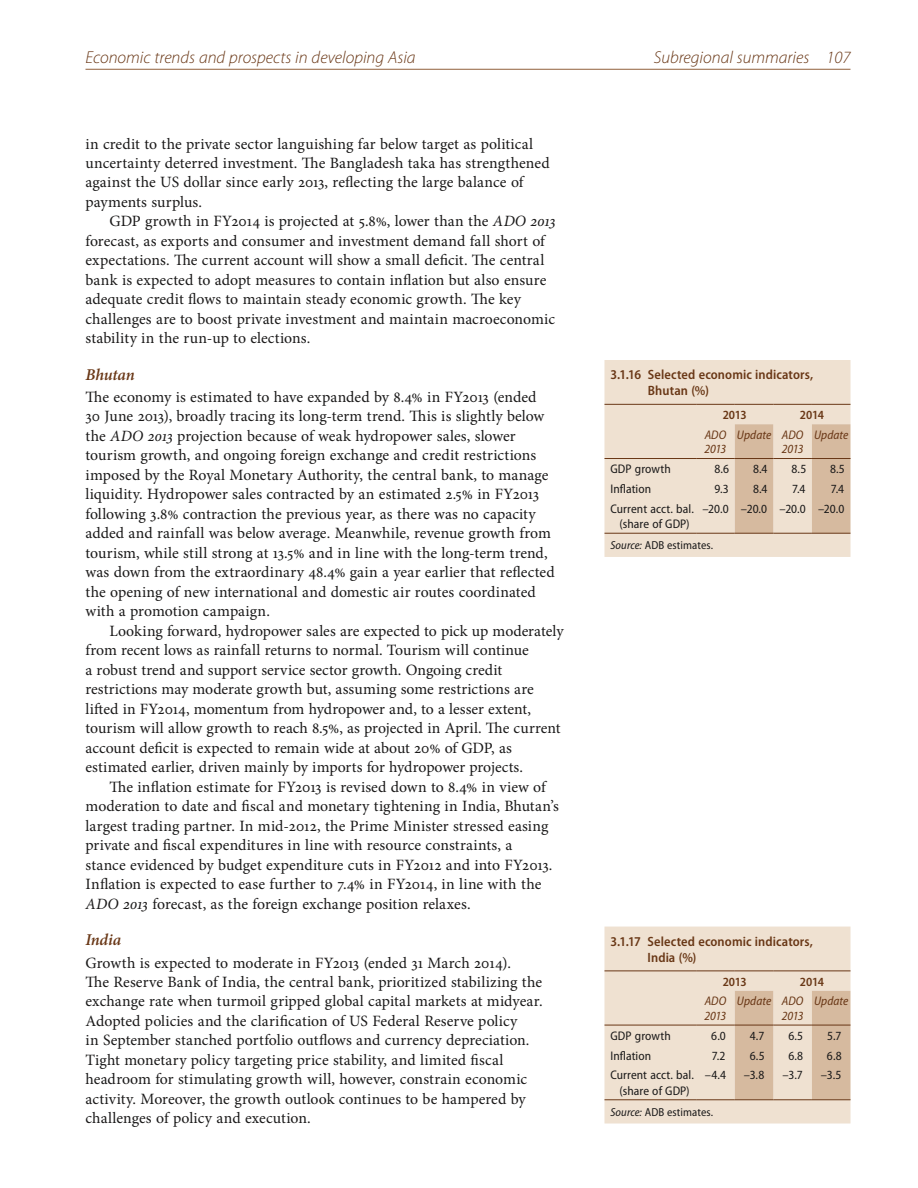
<style>
.page{position:relative;width:918px;height:1188px;background:#fff}
.page>*{position:absolute;margin:0;border:0;box-sizing:border-box;transform-origin:0 0}
.t1{font:italic 300 17.25px "Myriad Pro";color:#693716}
.t2{font:italic 600 16.5px "Minion Pro";letter-spacing:-.01em;color:#693716}
.t3{font:15.75px/19.5px "Minion Pro";letter-spacing:.005em;color:#1a1919}
.t4{font:600 semi-condensed 13.5px/16.2px "Myriad Pro";letter-spacing:.01em;color:#693716}
.t5{font:semi-condensed 12.6px/15px "Myriad Pro";letter-spacing:.005em;color:#1a1919;text-align:center}
.t6{font:italic semi-condensed 12.6px/14.4px "Myriad Pro";color:#693716}
.t7{font:600 semi-condensed 12.6px "Myriad Pro";letter-spacing:-.025em;color:#693716}
.t8{font:semi-condensed 11.7px "Myriad Pro";letter-spacing:.01em;color:#1a1919}
.s1{font-style:italic}
</style>
<div class="page">
<hr style="left:86px;top:69px;width:764px;height:1px;background:#905f3a">
<div style="left:604px;top:360px;width:246px;height:197px;background:#efe1d1"></div>
<div style="left:735px;top:424px;width:38px;height:109px;background:#d6ba9f"></div>
<div style="left:812px;top:424px;width:38px;height:109px;background:#d6ba9f"></div>
<hr style="left:604px;top:404px;width:92px;height:1px;background:#693716">
<hr style="left:696px;top:404px;width:39px;height:1px;background:#693716">
<hr style="left:735px;top:404px;width:38px;height:1px;background:#693716">
<hr style="left:773px;top:404px;width:39px;height:1px;background:#693716">
<hr style="left:812px;top:404px;width:39px;height:1px;background:#693716">
<hr style="left:604px;top:458px;width:92px;height:1px;background:#693716">
<hr style="left:696px;top:458px;width:39px;height:1px;background:#693716">
<hr style="left:735px;top:458px;width:38px;height:1px;background:#693716">
<hr style="left:773px;top:458px;width:39px;height:1px;background:#693716">
<hr style="left:812px;top:458px;width:39px;height:1px;background:#693716">
<hr style="left:604px;top:533px;width:92px;height:1px;background:#693716">
<hr style="left:696px;top:533px;width:39px;height:1px;background:#693716">
<hr style="left:735px;top:533px;width:38px;height:1px;background:#693716">
<hr style="left:773px;top:533px;width:39px;height:1px;background:#693716">
<hr style="left:812px;top:533px;width:39px;height:1px;background:#693716">
<div style="left:604px;top:927px;width:246px;height:197px;background:#efe1d1"></div>
<div style="left:735px;top:991px;width:38px;height:108px;background:#d6ba9f"></div>
<div style="left:812px;top:991px;width:38px;height:108px;background:#d6ba9f"></div>
<hr style="left:604px;top:971px;width:92px;height:1px;background:#693716">
<hr style="left:696px;top:971px;width:39px;height:1px;background:#693716">
<hr style="left:735px;top:971px;width:38px;height:1px;background:#693716">
<hr style="left:773px;top:971px;width:39px;height:1px;background:#693716">
<hr style="left:812px;top:971px;width:39px;height:1px;background:#693716">
<hr style="left:604px;top:1025px;width:92px;height:1px;background:#693716">
<hr style="left:696px;top:1025px;width:39px;height:1px;background:#693716">
<hr style="left:735px;top:1025px;width:38px;height:1px;background:#693716">
<hr style="left:773px;top:1025px;width:39px;height:1px;background:#693716">
<hr style="left:812px;top:1025px;width:39px;height:1px;background:#693716">
<hr style="left:604px;top:1099px;width:92px;height:1px;background:#693716">
<hr style="left:696px;top:1099px;width:39px;height:1px;background:#693716">
<hr style="left:735px;top:1099px;width:38px;height:1px;background:#693716">
<hr style="left:773px;top:1099px;width:39px;height:1px;background:#693716">
<hr style="left:812px;top:1099px;width:39px;height:1px;background:#693716">
<p class="t1" style="left:86px;top:48px;width:332px">Economic trends and prospects in developing Asia</p>
<p class="t1" style="left:654px;top:48px;width:198px">Subregional summaries 107</p>
<p class="t3" style="left:86px;top:134px;width:466px">in credit to the private sector languishing far below target as political uncertainty deterred investment. The Bangladesh taka has strengthened against the US dollar since early 2013, reflecting the large balance of payments surplus.</p>
<p class="t3" style="left:86px;top:212px;width:472px;text-indent:24px">GDP growth in FY2014 is projected at 5.8%, lower than the <span class="s1">ADO 2013 </span>forecast, as exports and consumer and investment demand fall short of expectations. The current account will show a small deficit. The central bank is expected to adopt measures to contain inflation but also ensure adequate credit flows to maintain steady economic growth. The key challenges are to boost private investment and maintain macroeconomic stability in the run-up to elections.</p>
<p class="t2" style="left:86px;top:363px;width:51px">Bhutan</p>
<p class="t3" style="left:86px;top:387px;width:471px">The economy is estimated to have expanded by 8.4% in FY2013 (ended 30 June 2013), broadly tracing its long-term trend. This is slightly below the <span class="s1">ADO 2013</span> projection because of weak hydropower sales, slower tourism growth, and ongoing foreign exchange and credit restrictions imposed by the Royal Monetary Authority, the central bank, to manage liquidity. Hydropower sales contracted by an estimated 2.5% in FY2013 following 3.8% contraction the previous year, as there was no capacity added and rainfall was below average. Meanwhile, revenue growth from tourism, while still strong at 13.5% and in line with the long-term trend, was down from the extraordinary 48.4% gain a year earlier that reflected the opening of new international and domestic air routes coordinated with a promotion campaign.</p>
<p class="t3" style="left:86px;top:621px;width:480px;text-indent:24px">Looking forward, hydropower sales are expected to pick up moderately from recent lows as rainfall returns to normal. Tourism will continue<br>a robust trend and support service sector growth. Ongoing credit restrictions may moderate growth but, assuming some restrictions are lifted in FY2014, momentum from hydropower and, to a lesser extent, tourism will allow growth to reach 8.5%, as projected in April. The current account deficit is expected to remain wide at about 20% of GDP, as estimated earlier, driven mainly by imports for hydropower projects.</p>
<p class="t3" style="left:86px;top:777px;width:475px;text-indent:24px">The inflation estimate for FY2013 is revised down to 8.4% in view of moderation to date and fiscal and monetary tightening in India, Bhutan’s largest trading partner. In mid-2012, the Prime Minister stressed easing private and fiscal expenditures in line with resource constraints, a<br>stance evidenced by budget expenditure cuts in FY2012 and into FY2013.<br>Inflation is expected to ease further to 7.4% in FY2014, in line with the <span class="s1">ADO 2013</span> forecast, as the foreign exchange position relaxes.</p>
<p class="t2" style="left:86px;top:928px;width:37px">India</p>
<p class="t3" style="left:86px;top:953px;width:459px">Growth is expected to moderate in FY2013 (ended 31 March 2014).<br>The Reserve Bank of India, the central bank, prioritized stabilizing the exchange rate when turmoil gripped global capital markets at midyear.<br>Adopted policies and the clarification of US Federal Reserve policy<br>in September stanched portfolio outflows and currency depreciation.<br>Tight monetary policy targeting price stability, and limited fiscal headroom for stimulating growth will, however, constrain economic activity. Moreover, the growth outlook continues to be hampered by challenges of policy and execution.</p>
<p class="t4" style="left:648px;top:367px;width:167px;text-indent:-37px">3.1.16 Selected economic indicators,<br>Bhutan (%)</p>
<p class="t7" style="left:723px;top:408px;width:26px">2013</p>
<p class="t7" style="left:800px;top:408px;width:26px">2014</p>
<p class="t6" style="left:705px;top:428px;width:23px">ADO<br>2013</p>
<p class="t6" style="left:737px;top:428px;width:68px;text-align:right">Update ADO<br>2013</p>
<p class="t6" style="left:814px;top:428px;width:36px">Update</p>
<p class="t5" style="left:610px;top:462px;width:62px">GDP growth</p>
<p class="t5" style="left:714px;top:462px;width:16px">8.6</p>
<p class="t5" style="left:753px;top:462px;width:16px">8.4</p>
<p class="t5" style="left:791px;top:462px;width:16px">8.5</p>
<p class="t5" style="left:830px;top:462px;width:16px">8.5</p>
<p class="t5" style="left:610px;top:482px;width:42px">Inflation</p>
<p class="t5" style="left:715px;top:482px;width:16px">9.3</p>
<p class="t5" style="left:753px;top:482px;width:16px">8.4</p>
<p class="t5" style="left:792px;top:482px;width:15px">7.4</p>
<p class="t5" style="left:831px;top:482px;width:15px">7.4</p>
<p class="t5" style="left:611px;top:501px;width:85px">Current acct. bal. (share of GDP)</p>
<p class="t5" style="left:702px;top:501px;width:143px">–20.0 –20.0 –20.0 –20.0</p>
<p class="t8" style="left:610px;top:539px;width:104px"><span class="s1">Source:</span> ADB estimates.</p>
<p class="t4" style="left:648px;top:933px;width:167px;text-indent:-37px">3.1.17 Selected economic indicators,<br>India (%)</p>
<p class="t7" style="left:723px;top:974px;width:26px">2013</p>
<p class="t7" style="left:800px;top:974px;width:26px">2014</p>
<p class="t6" style="left:705px;top:994px;width:23px">ADO<br>2013</p>
<p class="t6" style="left:737px;top:994px;width:68px;text-align:right">Update ADO<br>2013</p>
<p class="t6" style="left:814px;top:994px;width:36px">Update</p>
<p class="t5" style="left:610px;top:1028px;width:62px">GDP growth</p>
<p class="t5" style="left:711px;top:1028px;width:16px">6.0</p>
<p class="t5" style="left:750px;top:1028px;width:16px">4.7</p>
<p class="t5" style="left:788px;top:1028px;width:16px">6.5</p>
<p class="t5" style="left:827px;top:1028px;width:16px">5.7</p>
<p class="t5" style="left:610px;top:1048px;width:42px">Inflation</p>
<p class="t5" style="left:712px;top:1048px;width:15px">7.2</p>
<p class="t5" style="left:750px;top:1048px;width:16px">6.5</p>
<p class="t5" style="left:788px;top:1048px;width:16px">6.8</p>
<p class="t5" style="left:827px;top:1048px;width:16px">6.8</p>
<p class="t5" style="left:610px;top:1068px;width:85px">Current acct. bal. (share of GDP)</p>
<p class="t5" style="left:705px;top:1068px;width:23px">–4.4</p>
<p class="t5" style="left:744px;top:1068px;width:22px">–3.8</p>
<p class="t5" style="left:782px;top:1068px;width:22px">–3.7</p>
<p class="t5" style="left:821px;top:1068px;width:22px">–3.5</p>
<p class="t8" style="left:610px;top:1106px;width:104px"><span class="s1">Source:</span> ADB estimates.</p>
</div>
